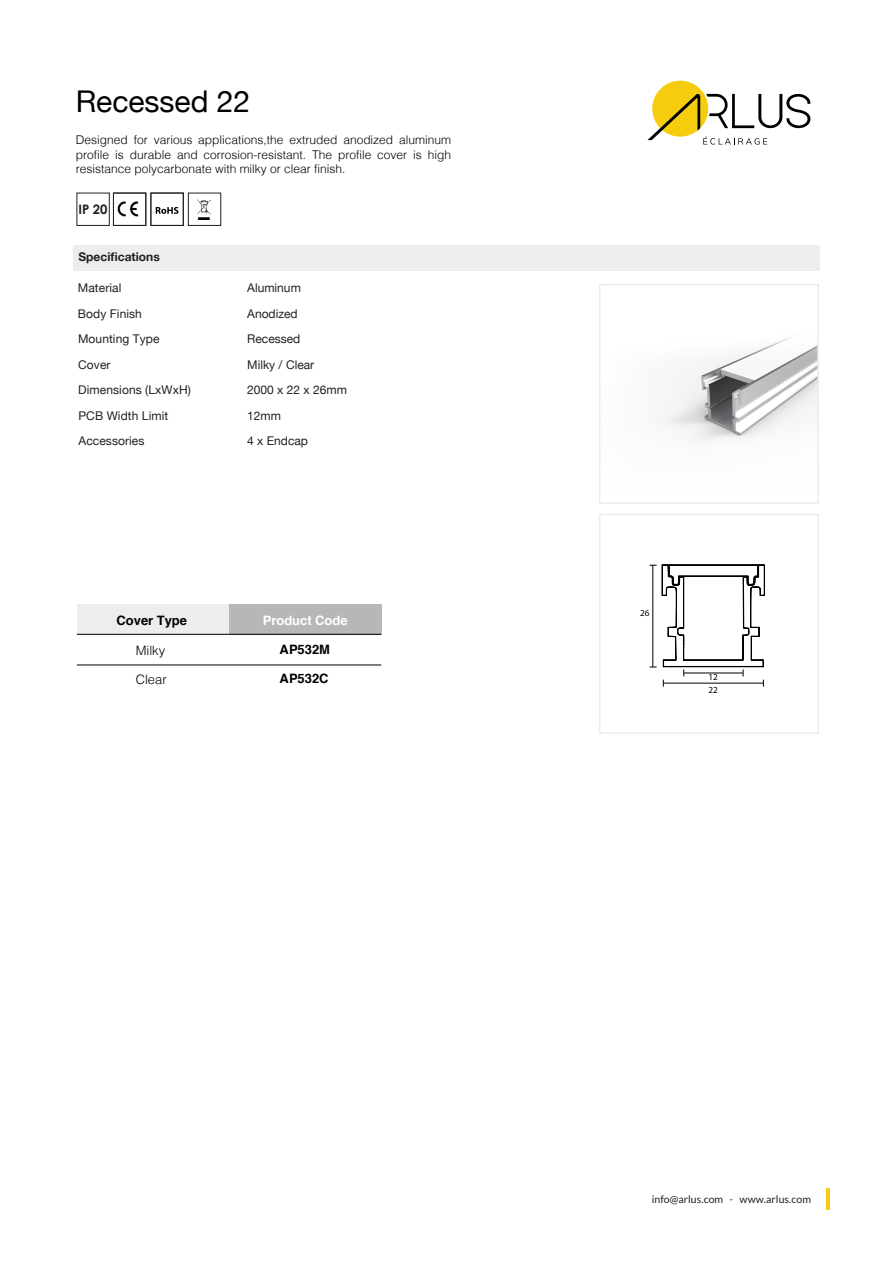
<style>
.page{position:relative;width:893px;height:1263px;background:#fff}
.page>*{position:absolute;margin:0;border:0;box-sizing:border-box;transform-origin:0 0}
.t1{font:30px "Helvetica Neue";letter-spacing:-.005em;color:#000}
.t2{font:700 13.05px "Century Gothic";color:#231f20}
.t3{font:700 12.9px "Helvetica";color:#000}
.t4{font:700 12.9px "Helvetica";color:#fff}
.t5{font:300 12.9px "Helvetica";color:#000}
.t6{font:300 12px/14.4px "Helvetica";color:#000;text-align:justify}
.t7{font:12px/25.5px "Helvetica Neue";letter-spacing:.005em;color:#231f20}
.t8{font:700 12px "Helvetica Neue";color:#231f20}
.t9{font:10.5px "Lato";letter-spacing:.005em;color:#231f20}
.t10{font:9.15px "Myriad Pro";color:#000}
</style>
<div class="page">
<img style="left:663px;top:336px;width:153px;height:105px">
<div style="left:652px;top:81px;width:56px;height:56px;background:#f6cc0f;border-radius:50%"></div>
<svg style="left:647px;top:94px;width:163px;height:51px"></svg>
<hr style="left:827px;top:1188px;width:3px;height:22px;background:#f5cb14">
<div style="left:73px;top:245px;width:747px;height:26px;background:#ededed"></div>
<div style="left:599px;top:284px;width:220px;height:220px;border:2px solid #ededed"></div>
<div style="left:599px;top:514px;width:220px;height:220px;border:2px solid #ededed"></div>
<div style="left:77px;top:604px;width:152px;height:30px;background:#ededed"></div>
<div style="left:229px;top:604px;width:152px;height:30px;background:#b7b7b7"></div>
<hr style="left:77px;top:634px;width:304px;height:1px;background:#000">
<hr style="left:77px;top:665px;width:304px;height:1px;background:#000">
<svg style="left:650px;top:564px;width:115px;height:123px"></svg>
<img style="left:117px;top:201px;width:22px;height:16px">
<img style="left:197px;top:200px;width:14px;height:19px">
<div style="left:113px;top:193px;width:33px;height:33px;border:1px solid #231f20"></div>
<div style="left:151px;top:193px;width:32px;height:33px;border:1px solid #231f20"></div>
<div style="left:188px;top:193px;width:33px;height:33px;border:1px solid #231f20"></div>
<svg style="left:156px;top:207px;width:23px;height:7px"></svg>
<h1 class="t1" style="left:76px;top:83px;width:176px">Recessed 22</h1>
<p class="t6" style="left:76px;top:133px;width:377px">Designed for various applications,the extruded anodized aluminum profile is durable and corrosion-resistant. The profile cover is high resistance polycarbonate with milky or clear finish.</p>
<p class="t2" style="left:78px;top:199px;width:30px">IP 20</p>
<p class="t8" style="left:78px;top:250px;width:83px">Specifications</p>
<p class="t7" style="left:78px;top:275px;width:114px">Material<br>Body Finish<br>Mounting Type<br>Cover<br>Dimensions (LxWxH)<br>PCB Width Limit<br>Accessories</p>
<p class="t7" style="left:247px;top:275px;width:101px">Aluminum<br>Anodized<br>Recessed<br>Milky / Clear<br>2000 x 22 x 26mm<br>12mm<br>4 x Endcap</p>
<p class="t3" style="left:117px;top:610px;width:72px">Cover Type</p>
<p class="t4" style="left:263px;top:610px;width:86px">Product Code</p>
<p class="t5" style="left:136px;top:642px;width:31px">Milky</p>
<p class="t3" style="left:280px;top:639px;width:52px">AP532M</p>
<p class="t5" style="left:136px;top:671px;width:32px">Clear</p>
<p class="t3" style="left:280px;top:668px;width:50px">AP532C</p>
<p class="t10" style="left:640px;top:607px;width:11px">26</p>
<p class="t10" style="left:709px;top:671px;width:11px">12</p>
<p class="t10" style="left:709px;top:684px;width:11px">22</p>
<p class="t9" style="left:652px;top:1193px;width:161px">info@arlus.com - www.arlus.com</p>
</div>
